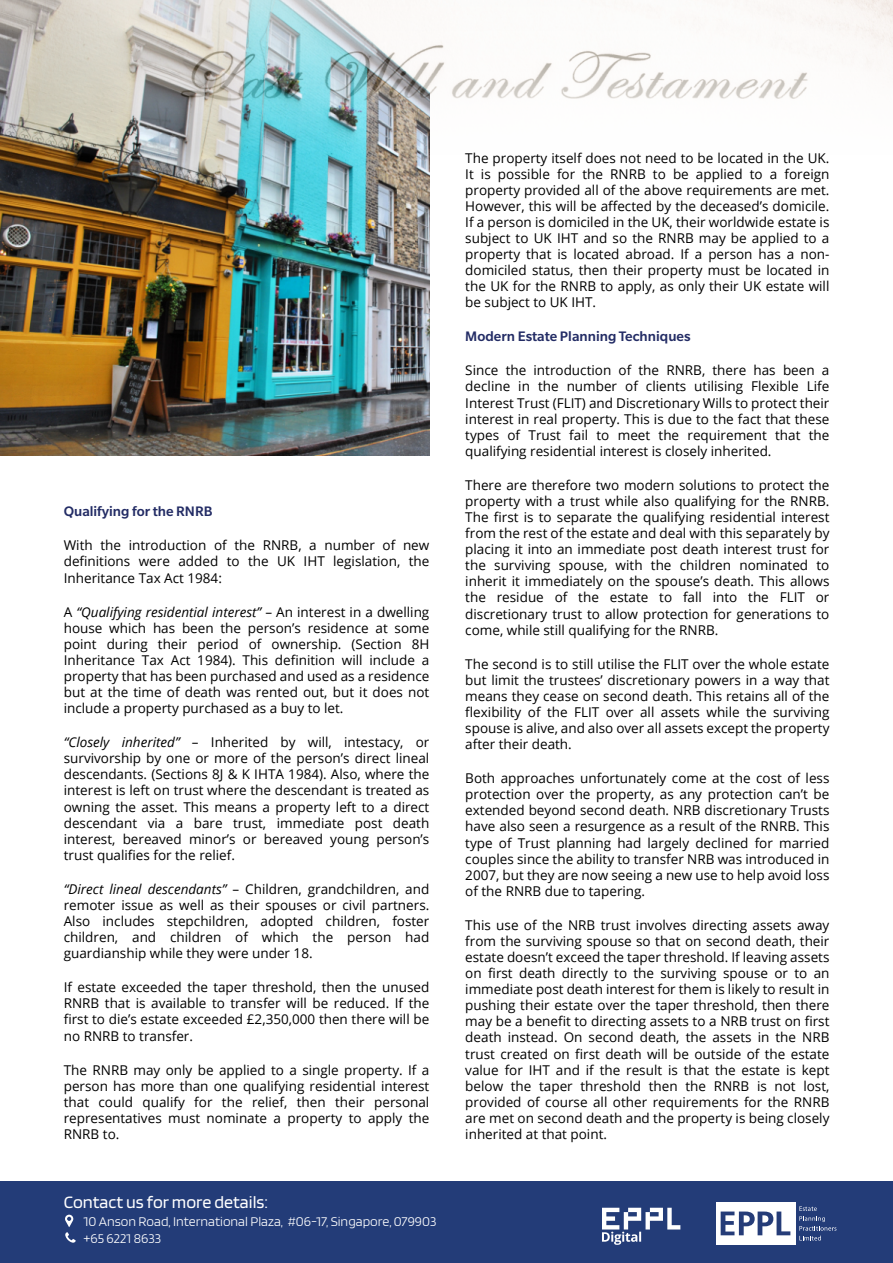
<style>
.page{position:relative;width:893px;height:1263px;background:#fff}
.page>*{position:absolute;margin:0;border:0;box-sizing:border-box;transform-origin:0 0}
.t1{font:18.15px "Blinker";color:#fff}
.t2{font:500 15px "Slate Pro";color:#232c65}
.t3{font:200 13.95px/16.6px "Blinker";color:#fff}
.t4{font:13.5px/16px "Open Sans";color:#000;text-align:justify}
.s1{font-style:italic}
</style>
<div class="page">
<div style="left:0;top:1181px;width:893px;height:82px;background:#233c78"></div>
<svg style="left:65px;top:1215px;width:11px;height:28px"></svg>
<svg style="left:799px;top:1206px;width:37px;height:34px"></svg>
<div style="left:716px;top:1202px;width:79px;height:43px;background:#fff"></div>
<svg style="left:721px;top:1211px;width:69px;height:24px"></svg>
<svg style="left:602px;top:1208px;width:78px;height:37px"></svg>
<img style="left:0;top:154px;width:429px;height:301px">
<img style="left:0;top:0;width:893px;height:154px">
<p class="t2" style="left:64px;top:506px;width:150px">Qualifying for the RNRB</p>
<p class="t4" style="left:64px;top:539px;width:367px">With the introduction of the RNRB, a number of new definitions were added to the UK IHT legislation, the Inheritance Tax Act 1984:</p>
<p class="t4" style="left:64px;top:605px;width:367px">A <span class="s1">“Qualifying residential interest”</span> – An interest in a dwelling house which has been the person’s residence at some point during their period of ownership. (Section 8H Inheritance Tax Act 1984). This definition will include a property that has been purchased and used as a residence but at the time of death was rented out, but it does not include a property purchased as a buy to let.</p>
<p class="t4" style="left:64px;top:736px;width:367px"><span class="s1">“Closely inherited”</span> – Inherited by will, intestacy, or survivorship by one or more of the person’s direct lineal descendants. (Sections 8J &amp; K IHTA 1984). Also, where the interest is left on trust where the descendant is treated as owning the asset. This means a property left to a direct descendant via a bare trust, immediate post death interest, bereaved minor’s or bereaved young person’s trust qualifies for the relief.</p>
<p class="t4" style="left:64px;top:882px;width:367px"><span class="s1">“Direct lineal descendants”</span> – Children, grandchildren, and remoter issue as well as their spouses or civil partners.<br>Also includes stepchildren, adopted children, foster children, and children of which the person had guardianship while they were under 18.</p>
<p class="t4" style="left:64px;top:981px;width:367px">If estate exceeded the taper threshold, then the unused RNRB that is available to transfer will be reduced. If the first to die’s estate exceeded £2,350,000 then there will be no RNRB to transfer.</p>
<p class="t4" style="left:64px;top:1063px;width:367px">The RNRB may only be applied to a single property. If a person has more than one qualifying residential interest that could qualify for the relief, then their personal representatives must nominate a property to apply the RNRB to.</p>
<h1 class="t1" style="left:64px;top:1190px;width:206px">Contact us for more details:</h1>
<p class="t3" style="left:84px;top:1212px;width:354px">10 Anson Road, International Plaza, #06-17, Singapore, 079903 +65 6221 8633</p>
<p class="t4" style="left:465px;top:151px;width:366px">The property itself does not need to be located in the UK.<br>It is possible for the RNRB to be applied to a foreign property provided all of the above requirements are met.<br>However, this will be affected by the deceased’s domicile.<br>If a person is domiciled in the UK, their worldwide estate is subject to UK IHT and so the RNRB may be applied to a property that is located abroad. If a person has a non&shy;domiciled status, then their property must be located in the UK for the RNRB to apply, as only their UK estate will be subject to UK IHT.</p>
<p class="t2" style="left:465px;top:331px;width:227px">Modern Estate Planning Techniques</p>
<p class="t4" style="left:465px;top:364px;width:366px">Since the introduction of the RNRB, there has been a decline in the number of clients utilising Flexible Life Interest Trust (FLIT) and Discretionary Wills to protect their interest in real property. This is due to the fact that these types of Trust fail to meet the requirement that the qualifying residential interest is closely inherited.</p>
<p class="t4" style="left:465px;top:478px;width:366px">There are therefore two modern solutions to protect the property with a trust while also qualifying for the RNRB.<br>The first is to separate the qualifying residential interest from the rest of the estate and deal with this separately by placing it into an immediate post death interest trust for the surviving spouse, with the children nominated to inherit it immediately on the spouse’s death. This allows the residue of the estate to fall into the FLIT or discretionary trust to allow protection for generations to come, while still qualifying for the RNRB.</p>
<p class="t4" style="left:465px;top:657px;width:366px">The second is to still utilise the FLIT over the whole estate but limit the trustees’ discretionary powers in a way that means they cease on second death. This retains all of the flexibility of the FLIT over all assets while the surviving spouse is alive, and also over all assets except the property after their death.</p>
<p class="t4" style="left:465px;top:772px;width:366px">Both approaches unfortunately come at the cost of less protection over the property, as any protection can’t be extended beyond second death. NRB discretionary Trusts have also seen a resurgence as a result of the RNRB. This type of Trust planning had largely declined for married couples since the ability to transfer NRB was introduced in 2007, but they are now seeing a new use to help avoid loss of the RNRB due to tapering.</p>
<p class="t4" style="left:465px;top:918px;width:366px">This use of the NRB trust involves directing assets away from the surviving spouse so that on second death, their estate doesn’t exceed the taper threshold. If leaving assets on first death directly to the surviving spouse or to an immediate post death interest for them is likely to result in pushing their estate over the taper threshold, then there may be a benefit to directing assets to a NRB trust on first death instead. On second death, the assets in the NRB trust created on first death will be outside of the estate value for IHT and if the result is that the estate is kept below the taper threshold then the RNRB is not lost, provided of course all other requirements for the RNRB are met on second death and the property is being closely inherited at that point.</p>
</div>
